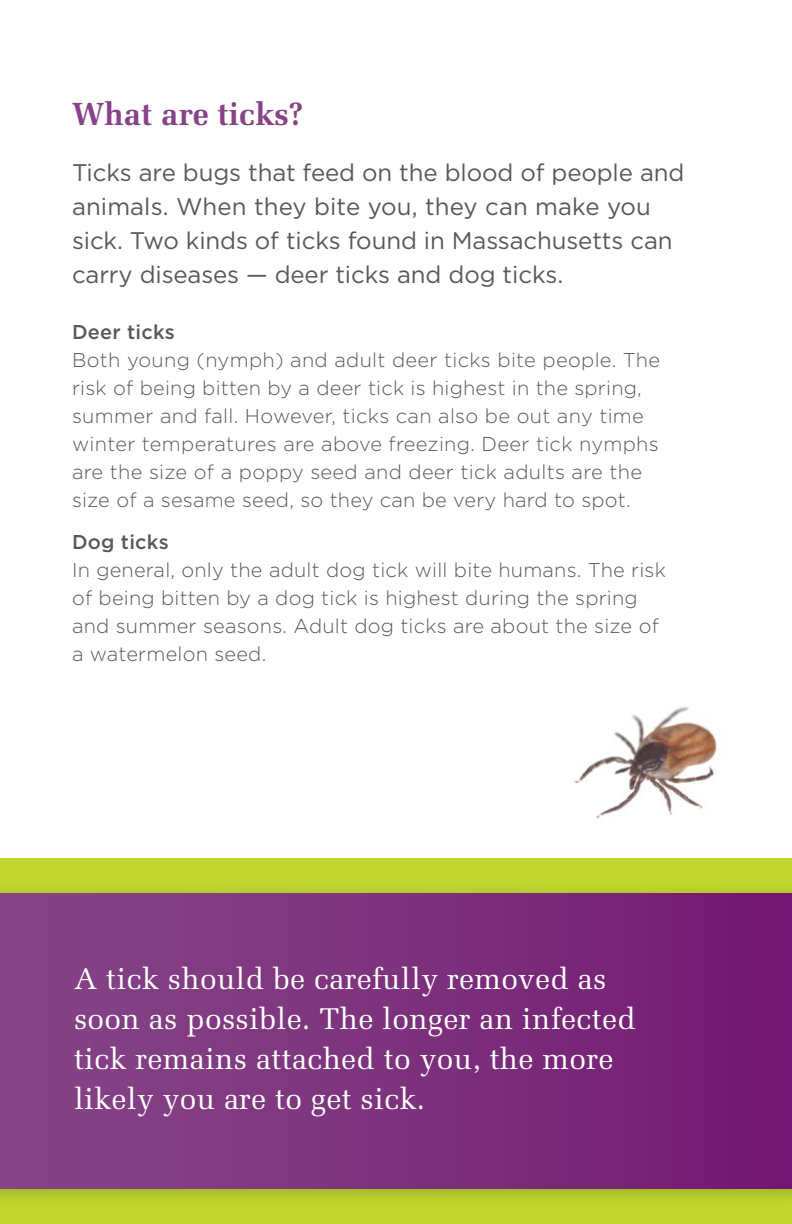
<style>
.page{position:relative;width:792px;height:1224px;background:#fff}
.page>*{position:absolute;margin:0;border:0;box-sizing:border-box;transform-origin:0 0}
.t1{font:700 32px "Melior";color:#864487}
.t2{font:30px/40px "Melior";letter-spacing:.01em;color:#fff}
.t3{font:24px/34px "Gotham";letter-spacing:-.005em;color:#58595b}
.t4{font:300 20px/28px "Gotham";letter-spacing:.01em;color:#58595b}
.t5{font:500 20px "Gotham";letter-spacing:.01em;color:#58595b}
</style>
<div class="page">
<img style="left:574px;top:706px;width:143px;height:113px">
<div style="left:0;top:858px;width:792px;height:366px;background:#c1d72f"></div>
<hr style="left:791px;top:0;width:1px;height:1224px;background:#c1d72f">
<div style="left:0;top:880px;width:792px;height:327px;background:#000;opacity:.2"></div>
<div style="left:0;top:893px;width:792px;height:295px;background:linear-gradient(to right,#864787,#741972)"></div>
<h1 class="t1" style="left:72px;top:94px;width:233px">What are ticks?</h1>
<p class="t3" style="left:72px;top:155px;width:614px">Ticks are bugs that feed on the blood of people and animals. When they bite you, they can make you sick. Two kinds of ticks found in Massachusetts can carry diseases — deer ticks and dog ticks.</p>
<p class="t5" style="left:72px;top:320px;width:104px">Deer ticks</p>
<p class="t4" style="left:72px;top:346px;width:590px">Both young (nymph) and adult deer ticks bite people. The risk of being bitten by a deer tick is highest in the spring, summer and fall. However, ticks can also be out any time winter temperatures are above freezing. Deer tick nymphs are the size of a poppy seed and deer tick adults are the size of a sesame seed, so they can be very hard to spot.</p>
<p class="t5" style="left:72px;top:530px;width:98px">Dog ticks</p>
<p class="t4" style="left:72px;top:556px;width:595px">In general, only the adult dog tick will bite humans. The risk of being bitten by a dog tick is highest during the spring and summer seasons. Adult dog ticks are about the size of a watermelon seed.</p>
<h2 class="t2" style="left:74px;top:959px;width:563px">A tick should be carefully removed as soon as possible. The longer an infected tick remains attached to you, the more likely you are to get sick.</h2>
</div>
